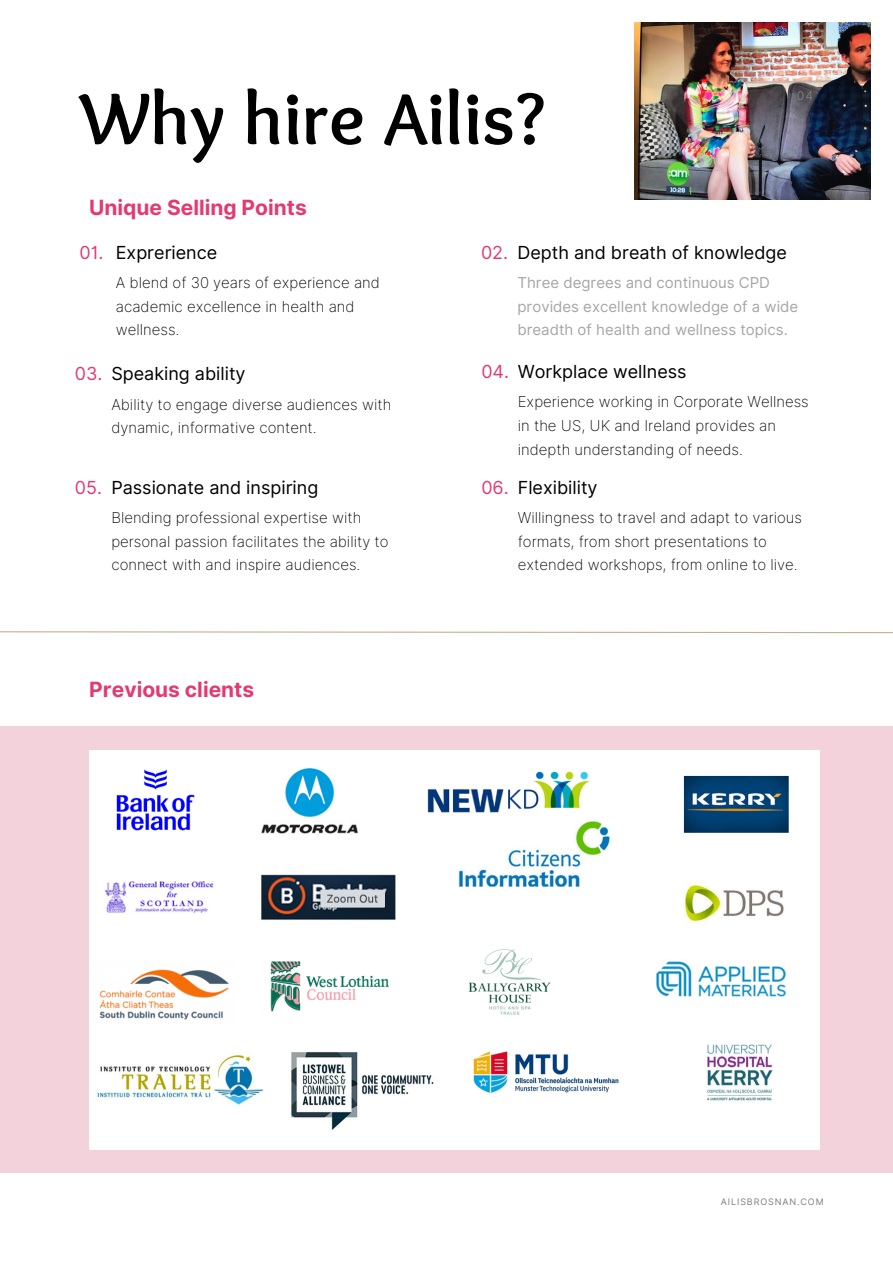
<style>
.page{position:relative;width:893px;height:1264px;background:#fff}
.page>*{position:absolute;margin:0;border:0;box-sizing:border-box;transform-origin:0 0}
.t1{font:700 75px "Sukar";color:#000}
.t2{font:700 21px "Inter";color:#e33a71}
.t3{font:18px "Inter";color:#000}
.t4{font:18px "Inter";color:#e33a71}
.t5{font:200 15px/23.5px "Inter";color:#000}
.t6{font:15px/23.5px "Inter";color:#a6a6a6}
.t7{font:12px "Inter";color:#7f7f7f}
.t8{font:9px "Inter";letter-spacing:.1em;color:#7f7f7f}
</style>
<div class="page">
<svg style="left:0;top:631px;width:892px;height:3px"></svg>
<div style="left:0;top:726px;width:892px;height:447px;background:#f4d2dc"></div>
<img style="left:89px;top:751px;width:730px;height:397px">
<img style="left:634px;top:23px;width:236px;height:176px">
<p class="t1" style="left:79px;top:76px;width:467px">Why hire Ailis?</p>
<p class="t7" style="left:796px;top:88px;width:18px">04</p>
<p class="t2" style="left:89px;top:194px;width:219px">Unique Selling Points</p>
<p class="t4" style="left:79px;top:241px;width:26px">01.</p>
<p class="t3" style="left:116px;top:241px;width:103px">Exprerience</p>
<p class="t5" style="left:116px;top:271px;width:265px">A blend of 30 years of experience and academic excellence in health and wellness.</p>
<p class="t4" style="left:481px;top:241px;width:29px">02.</p>
<p class="t3" style="left:517px;top:241px;width:271px">Depth and breath of knowledge</p>
<p class="t6" style="left:517px;top:271px;width:282px">Three degrees and continuous CPD provides excellent knowledge of a wide breadth of health and wellness topics.</p>
<p class="t4" style="left:481px;top:361px;width:29px">04.</p>
<p class="t4" style="left:75px;top:363px;width:29px">03.</p>
<p class="t3" style="left:518px;top:361px;width:170px">Workplace wellness</p>
<p class="t5" style="left:518px;top:390px;width:292px">Experience working in Corporate Wellness in the US, UK and Ireland provides an indepth understanding of needs.</p>
<p class="t3" style="left:111px;top:363px;width:136px">Speaking ability</p>
<p class="t5" style="left:111px;top:392px;width:281px">Ability to engage diverse audiences with dynamic, informative content.</p>
<p class="t4" style="left:75px;top:476px;width:29px">05.</p>
<p class="t3" style="left:111px;top:476px;width:208px">Passionate and inspiring</p>
<p class="t5" style="left:111px;top:505px;width:279px">Blending professional expertise with personal passion facilitates the ability to connect with and inspire audiences.</p>
<p class="t2" style="left:89px;top:676px;width:166px">Previous clients</p>
<p class="t4" style="left:481px;top:476px;width:29px">06.</p>
<p class="t3" style="left:518px;top:476px;width:81px">Flexibility</p>
<p class="t5" style="left:518px;top:505px;width:286px">Willingness to travel and adapt to various formats, from short presentations to extended workshops, from online to live.</p>
<p class="t8" style="left:720px;top:1195px;width:104px">AILISBROSNAN.COM</p>
</div>
